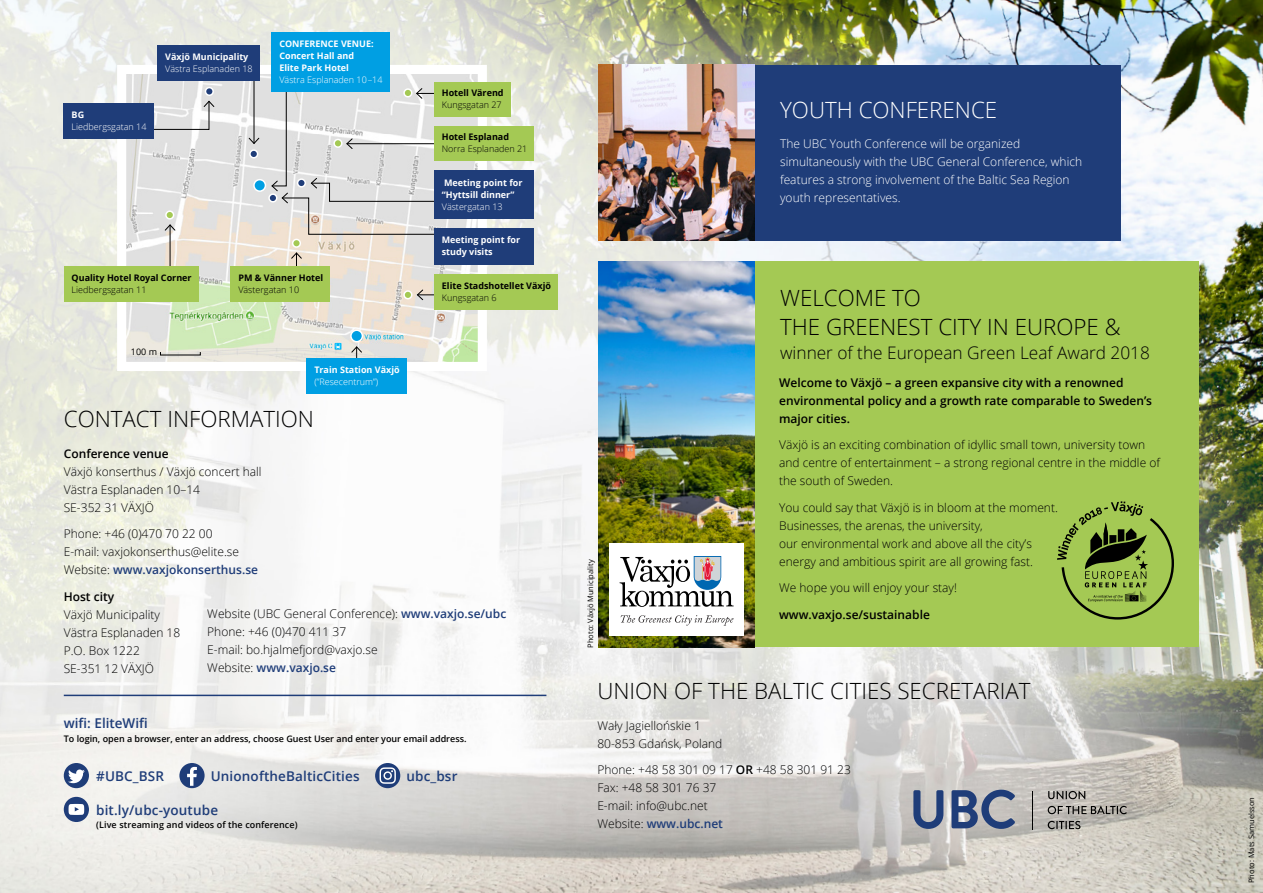
<style>
.page{position:relative;width:1263px;height:893px;background:#fff}
.page>*{position:absolute;margin:0;border:0;box-sizing:border-box;transform-origin:0 0}
.t1{font:300 22.35px/28.5px "Open Sans";color:#000}
.t2{font:300 22.35px "Open Sans";color:#fff}
.t3{font:300 17.25px "Open Sans";color:#000}
.t4{font:600 13.5px "Open Sans";letter-spacing:.01em;color:#1f3d79}
.t5{font:300 12px/18px "Open Sans";color:#000}
.t6{font:600 12px/18px "Open Sans";color:#000}
.t7{font:300 12px/18px "Open Sans";color:#fff}
.t8{font:700 9px/12px "Open Sans";color:#fff}
.t9{font:600 9px "Open Sans";color:#000}
.t10{font:700 9px "Open Sans";color:#000}
.t11{font:300 9px "Open Sans";color:#fff}
.t12{font:300 9px "Open Sans";color:#000}
.t13{font:9px "Open Sans";color:#000}
.t14{font:7.5px "Open Sans";color:#000}
.s1{font-weight:600;color:#1f3d79}
.s2{font-weight:600}
</style>
<div class="page">
<img style="left:0;top:0;width:1263px;height:893px">
<div style="left:755px;top:261px;width:444px;height:386px;background:#a4c954"></div>
<img style="left:598px;top:261px;width:157px;height:386px">
<img style="left:598px;top:65px;width:157px;height:175px">
<div style="left:755px;top:65px;width:365px;height:175px;background:#1f3d79"></div>
<svg style="left:913px;top:790px;width:30px;height:39px"></svg>
<svg style="left:951px;top:790px;width:64px;height:39px;background:#73809c"></svg>
<svg style="left:1048px;top:791px;width:37px;height:8px"></svg>
<svg style="left:1048px;top:806px;width:79px;height:8px"></svg>
<svg style="left:1048px;top:821px;width:32px;height:8px"></svg>
<hr style="left:1032px;top:791px;width:1px;height:38px;background:#000">
<div style="left:609px;top:543px;width:135px;height:92px;background:#fff"></div>
<svg style="left:620px;top:615px;width:113px;height:11px"></svg>
<svg style="left:619px;top:556px;width:115px;height:51px"></svg>
<div style="left:64px;top:797px;width:25px;height:25px;background:#1f3d79;border-radius:50%"></div>
<svg style="left:69px;top:804px;width:15px;height:11px"></svg>
<div style="left:375px;top:763px;width:25px;height:25px;background:#1f3d79;border-radius:50%"></div>
<svg style="left:379px;top:767px;width:17px;height:17px"></svg>
<div style="left:64px;top:763px;width:25px;height:25px;background:#1f3d79;border-radius:50%"></div>
<svg style="left:68px;top:769px;width:17px;height:14px"></svg>
<div style="left:179px;top:763px;width:26px;height:25px;background:#1f3d79;border-radius:50%"></div>
<svg style="left:187px;top:767px;width:10px;height:19px"></svg>
<hr style="left:64px;top:695px;width:482px;height:1px;background:#1f3d79">
<svg style="left:1057px;top:501px;width:117px;height:119px"></svg>
<img style="left:127px;top:75px;width:350px;height:286px">
<div style="left:205px;top:88px;width:8px;height:7px;background:#1f3d79;border-radius:50%"></div>
<div style="left:205px;top:87px;width:9px;height:9px;border:2px solid #fff;border-radius:50%"></div>
<div style="left:250px;top:150px;width:8px;height:8px;background:#1f3d79;border-radius:50%"></div>
<div style="left:249px;top:149px;width:9px;height:10px;border:2px solid #fff;border-radius:50%"></div>
<div style="left:404px;top:291px;width:8px;height:8px;background:#a4c954;border-radius:50%"></div>
<div style="left:403px;top:290px;width:9px;height:9px;border:2px solid #fff;border-radius:50%"></div>
<div style="left:351px;top:330px;width:11px;height:12px;background:#009fe3;border-radius:50%"></div>
<div style="left:350px;top:329px;width:13px;height:13px;border:2px solid #fff;border-radius:50%"></div>
<div style="left:254px;top:180px;width:11px;height:11px;background:#009fe3;border-radius:50%"></div>
<div style="left:253px;top:179px;width:13px;height:13px;border:2px solid #fff;border-radius:50%"></div>
<div style="left:166px;top:211px;width:8px;height:8px;background:#a4c954;border-radius:50%"></div>
<div style="left:165px;top:210px;width:9px;height:10px;border:2px solid #fff;border-radius:50%"></div>
<div style="left:293px;top:239px;width:7px;height:8px;background:#a4c954;border-radius:50%"></div>
<div style="left:292px;top:239px;width:9px;height:9px;border:2px solid #fff;border-radius:50%"></div>
<svg style="left:152px;top:100px;width:63px;height:30px"></svg>
<svg style="left:291px;top:252px;width:11px;height:14px"></svg>
<hr style="left:170px;top:225px;width:1px;height:46px;background:#000">
<svg style="left:164px;top:224px;width:12px;height:7px"></svg>
<svg style="left:416px;top:289px;width:18px;height:12px"></svg>
<hr style="left:254px;top:79px;width:1px;height:64px;background:#000">
<svg style="left:248px;top:137px;width:12px;height:8px"></svg>
<svg style="left:271px;top:79px;width:167px;height:156px;background:#dbdbda"></svg>
<svg style="left:351px;top:346px;width:12px;height:12px"></svg>
<div style="left:64px;top:103px;width:90px;height:36px;background:#1f3d79"></div>
<div style="left:157px;top:45px;width:103px;height:36px;background:#1f3d79"></div>
<div style="left:434px;top:170px;width:99px;height:49px;background:#1f3d79"></div>
<div style="left:434px;top:228px;width:99px;height:37px;background:#1f3d79"></div>
<div style="left:271px;top:32px;width:119px;height:59px;background:#009fe3"></div>
<div style="left:434px;top:126px;width:99px;height:35px;background:#a4c954"></div>
<div style="left:434px;top:82px;width:77px;height:35px;background:#a4c954"></div>
<div style="left:64px;top:266px;width:134px;height:36px;background:#a4c954"></div>
<div style="left:434px;top:274px;width:123px;height:36px;background:#a4c954"></div>
<div style="left:306px;top:358px;width:101px;height:36px;background:#009fe3"></div>
<div style="left:230px;top:266px;width:100px;height:36px;background:#a4c954"></div>
<div style="left:269px;top:194px;width:8px;height:8px;background:#1f3d79;border-radius:50%"></div>
<div style="left:268px;top:193px;width:9px;height:10px;border:2px solid #fff;border-radius:50%"></div>
<p class="t8" style="left:72px;top:108px;width:14px">BG</p>
<p class="t11" style="left:72px;top:120px;width:76px">Liedbergsgatan 14</p>
<p class="t8" style="left:165px;top:51px;width:85px">Växjö Municipality</p>
<p class="t11" style="left:165px;top:63px;width:89px">Västra Esplanaden 18</p>
<p class="t8" style="left:279px;top:38px;width:96px">CONFERENCE VENUE:<br>Concert Hall and<br>Elite Park Hotel</p>
<p class="t11" style="left:279px;top:74px;width:105px">Västra Esplanaden 10–14</p>
<p class="t10" style="left:442px;top:87px;width:63px">Hotell Värend</p>
<p class="t12" style="left:442px;top:99px;width:61px">Kungsgatan 27</p>
<p class="t10" style="left:442px;top:131px;width:69px">Hotel Esplanad</p>
<p class="t12" style="left:442px;top:143px;width:87px">Norra Esplanaden 21</p>
<p class="t8" style="left:442px;top:176px;width:82px">Meeting point for “Hyttsill dinner”</p>
<p class="t11" style="left:442px;top:200px;width:62px">Västergatan 13</p>
<p class="t8" style="left:442px;top:234px;width:80px">Meeting point for study visits</p>
<p class="t10" style="left:238px;top:271px;width:86px">PM &amp; Vänner Hotel</p>
<p class="t12" style="left:238px;top:283px;width:62px">Västergatan 10</p>
<p class="t10" style="left:72px;top:271px;width:121px">Quality Hotel Royal Corner</p>
<p class="t12" style="left:72px;top:283px;width:76px">Liedbergsgatan 11</p>
<p class="t10" style="left:442px;top:279px;width:111px">Elite Stadshotellet Växjö</p>
<p class="t12" style="left:442px;top:291px;width:56px">Kungsgatan 6</p>
<p class="t13" style="left:131px;top:346px;width:28px">100 m</p>
<p class="t8" style="left:314px;top:364px;width:87px">Train Station Växjö</p>
<p class="t11" style="left:314px;top:376px;width:66px">(”Resecentrum”)</p>
<h1 class="t1" style="left:64px;top:404px;width:252px">CONTACT INFORMATION</h1>
<p class="t6" style="left:64px;top:444px;width:106px">Conference venue</p>
<p class="t5" style="left:64px;top:462px;width:199px">Växjö konserthus / Växjö concert hall<br>Västra Esplanaden 10–14<br>SE-352 31 VÄXJÖ</p>
<p class="t5" style="left:64px;top:524px;width:196px">Phone: +46 (0)470 70 22 00<br>E-mail: vaxjokonserthus@elite.se<br>Website: <span class="s1">www.vaxjokonserthus.se</span></p>
<p class="t6" style="left:64px;top:587px;width:52px">Host city</p>
<p class="t5" style="left:64px;top:605px;width:118px">Växjö Municipality<br>Västra Esplanaden 18<br>P.O. Box 1222<br>SE-351 12 VÄXJÖ</p>
<p class="t5" style="left:207px;top:605px;width:300px">Website (UBC General Conference): <span class="s1">www.vaxjo.se/ubc </span>Phone: +46 (0)470 411 37<br>E-mail: bo.hjalmefjord@vaxjo.se<br>Website: <span class="s1">www.vaxjo.se</span></p>
<p class="t4" style="left:64px;top:714px;width:86px">wifi: EliteWifi</p>
<p class="t9" style="left:64px;top:732px;width:404px">To login, open a browser, enter an address, choose Guest User and enter your email address.</p>
<p class="t4" style="left:96px;top:767px;width:69px">#UBC_BSR</p>
<p class="t4" style="left:211px;top:767px;width:150px">UnionoftheBalticCities</p>
<p class="t4" style="left:406px;top:767px;width:53px">ubc_bsr</p>
<p class="t4" style="left:96px;top:800px;width:123px">bit.ly/ubc-youtube</p>
<p class="t9" style="left:96px;top:819px;width:203px">(Live streaming and videos of the conference)</p>
<h1 class="t2" style="left:780px;top:94px;width:219px">YOUTH CONFERENCE</h1>
<p class="t7" style="left:780px;top:135px;width:304px">The UBC Youth Conference will be organized simultaneously with the UBC General Conference, which features a strong involvement of the Baltic Sea Region youth representatives.</p>
<h1 class="t1" style="left:780px;top:283px;width:342px">WELCOME TO<br>THE GREENEST CITY IN EUROPE &amp;</h1>
<p class="t14" style="left:585px;top:648px;width:90px;rotate:-90deg">Photo: Växjö Municipality</p>
<h2 class="t3" style="left:780px;top:341px;width:371px">winner of the European Green Leaf Award 2018</h2>
<p class="t6" style="left:779px;top:373px;width:374px">Welcome to Växjö – a green expansive city with a renowned environmental policy and a growth rate comparable to Sweden’s major cities.</p>
<p class="t5" style="left:779px;top:436px;width:382px">Växjö is an exciting combination of idyllic small town, university town and centre of entertainment – a strong regional centre in the middle of the south of Sweden.</p>
<p class="t5" style="left:779px;top:498px;width:280px">You could say that Växjö is in bloom at the moment.<br>Businesses, the arenas, the university,<br>our environmental work and above all the city’s energy and ambitious spirit are all growing fast.</p>
<p class="t5" style="left:779px;top:579px;width:179px">We hope you will enjoy your stay!</p>
<p class="t6" style="left:779px;top:605px;width:152px">www.vaxjo.se/sustainable</p>
<h1 class="t1" style="left:597px;top:676px;width:435px">UNION OF THE BALTIC CITIES SECRETARIAT</h1>
<p class="t5" style="left:597px;top:716px;width:126px">Wały Jagiellońskie 1<br>80-853 Gdańsk, Poland</p>
<p class="t5" style="left:597px;top:761px;width:255px">Phone: +48 58 301 09 17 <span class="s2">OR</span> +48 58 301 91 23<br>Fax: +48 58 301 76 37<br>E-mail: info@ubc.net<br>Website: <span class="s1">www.ubc.net</span></p>
<p class="t14" style="left:1246px;top:883px;width:88px;rotate:-90deg">Photo: Mats Samuelsson</p>
</div>
